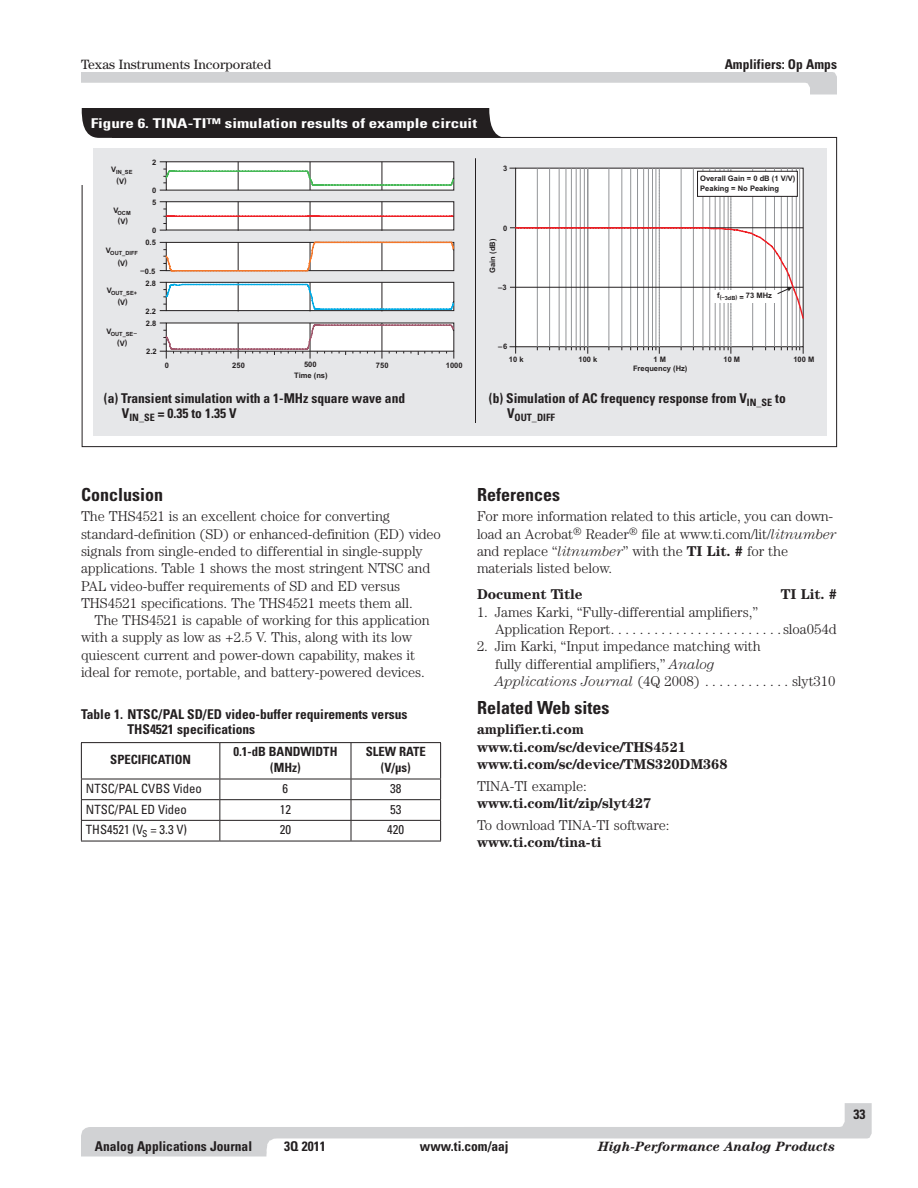
<style>
.page{position:relative;width:918px;height:1188px;background:#fff}
.page>*{position:absolute;margin:0;border:0;box-sizing:border-box;transform-origin:0 0}
.t1{font:700 condensed 18px "Univers";color:#231f20}
.t2{font:300 14.25px/17.2px "Century";letter-spacing:-.005em;color:#231f20}
.t3{font:700 14.25px/17.2px "Century";letter-spacing:-.005em;color:#231f20}
.t4{font:700 condensed 13.5px/15px "Univers";color:#231f20}
.t5{font:700 condensed 13.5px "Univers";color:#fff;scale:1.26 1}
.t6{font:italic 700 13.5px "Century";color:#231f20}
.t7{font:13.5px "Century";color:#231f20}
.t8{font:condensed 12.75px "Univers";color:#231f20}
.t9{font:700 condensed 12.75px/15.8px "Univers";color:#231f20;text-align:center}
.t10{font:700 condensed 10.2px "Univers";color:#231f20}
.t11{font:700 7.5px/9.6px "Arial";color:#231f20}
.t12{font:700 5.7px "Arial";color:#231f20}
.s1{font-style:italic}
.s2{font-weight:700}
</style>
<div class="page">
<svg style="left:81px;top:72px;width:756px;height:22px"></svg>
<svg style="left:81px;top:1103px;width:791px;height:53px"></svg>
<div style="left:283px;top:1139px;width:554px;height:17px;background:#fff"></div>
<div style="left:93px;top:148px;width:733px;height:287px;background:#e6e7e9"></div>
<svg style="left:160px;top:162px;width:295px;height:29px;background:#e5ece6"></svg>
<svg style="left:160px;top:282px;width:295px;height:29px;background:#dee8ec"></svg>
<svg style="left:160px;top:323px;width:295px;height:36px"></svg>
<svg style="left:160px;top:201px;width:295px;height:71px"></svg>
<div style="left:82px;top:108px;width:425px;height:30px;background:#231f20"></div>
<svg style="left:509px;top:168px;width:295px;height:186px;background:#ebe9ea"></svg>
<hr style="left:81px;top:742px;width:139px;height:1px;background:#231f20">
<hr style="left:81px;top:743px;width:1px;height:36px;background:#231f20">
<hr style="left:220px;top:742px;width:131px;height:1px;background:#231f20">
<hr style="left:219px;top:743px;width:1px;height:36px;background:#231f20">
<hr style="left:351px;top:742px;width:90px;height:1px;background:#231f20">
<hr style="left:351px;top:743px;width:1px;height:36px;background:#231f20">
<hr style="left:440px;top:743px;width:1px;height:36px;background:#231f20">
<hr style="left:81px;top:779px;width:139px;height:1px;background:#231f20">
<hr style="left:220px;top:779px;width:131px;height:1px;background:#231f20">
<hr style="left:351px;top:779px;width:90px;height:1px;background:#231f20">
<hr style="left:81px;top:799px;width:139px;height:1px;background:#231f20">
<hr style="left:220px;top:799px;width:131px;height:1px;background:#231f20">
<hr style="left:351px;top:799px;width:90px;height:1px;background:#231f20">
<hr style="left:81px;top:820px;width:139px;height:1px;background:#231f20">
<svg style="left:81px;top:779px;width:1px;height:62px"></svg>
<hr style="left:220px;top:820px;width:131px;height:1px;background:#231f20">
<svg style="left:219px;top:779px;width:1px;height:62px"></svg>
<hr style="left:351px;top:820px;width:90px;height:1px;background:#231f20">
<svg style="left:351px;top:779px;width:1px;height:62px"></svg>
<svg style="left:440px;top:779px;width:1px;height:62px"></svg>
<hr style="left:81px;top:841px;width:139px;height:1px;background:#231f20">
<hr style="left:220px;top:841px;width:131px;height:1px;background:#231f20">
<hr style="left:351px;top:841px;width:90px;height:1px;background:#231f20">
<hr style="left:475px;top:158px;width:1px;height:265px;background:#231f20">
<p class="t7" style="left:81px;top:56px;width:192px">Texas Instruments Incorporated</p>
<p class="t4" style="left:725px;top:57px;width:114px">Amplifiers: Op Amps</p>
<p class="t5" style="left:91px;top:114px;width:308px">Figure 6. TINA-TI™ simulation results of example circuit</p>
<p class="t11" style="left:111px;top:166px;width:7px">V</p>
<p class="t12" style="left:116px;top:170px;width:18px">IN_SE</p>
<p class="t11" style="left:117px;top:176px;width:12px">(V)</p>
<p class="t12" style="left:113px;top:211px;width:19px"><sup>V</sup>OCM</p>
<p class="t11" style="left:118px;top:216px;width:12px">(V)</p>
<p class="t11" style="left:152px;top:158px;width:6px">2</p>
<p class="t11" style="left:152px;top:186px;width:6px">0</p>
<p class="t11" style="left:152px;top:198px;width:6px">5</p>
<p class="t11" style="left:152px;top:226px;width:6px">0</p>
<p class="t11" style="left:145px;top:239px;width:12px">0.5</p>
<p class="t12" style="left:106px;top:251px;width:34px"><sup>V</sup>OUT_DIFF</p>
<p class="t11" style="left:118px;top:258px;width:12px">(V)</p>
<p class="t11" style="left:140px;top:267px;width:17px">–0.5</p>
<p class="t12" style="left:107px;top:291px;width:32px"><sup>V</sup>OUT_SE+</p>
<p class="t11" style="left:118px;top:297px;width:12px">(V)</p>
<p class="t12" style="left:106px;top:331px;width:32px"><sup>V</sup>OUT_SE–</p>
<p class="t11" style="left:117px;top:339px;width:12px">(V)</p>
<p class="t11" style="left:146px;top:279px;width:12px">2.8</p>
<p class="t11" style="left:146px;top:307px;width:12px">2.2</p>
<p class="t11" style="left:146px;top:319px;width:12px">2.8</p>
<p class="t11" style="left:146px;top:347px;width:12px">2.2</p>
<p class="t11" style="left:165px;top:361px;width:6px">0</p>
<p class="t11" style="left:232px;top:361px;width:14px">250</p>
<p class="t11" style="left:304px;top:361px;width:14px">500</p>
<p class="t11" style="left:376px;top:361px;width:14px">750</p>
<p class="t11" style="left:446px;top:361px;width:18px">1000</p>
<p class="t11" style="left:294px;top:371px;width:35px">Time (ns)</p>
<p class="t11" style="left:503px;top:164px;width:6px">3</p>
<p class="t11" style="left:503px;top:224px;width:6px">0</p>
<p class="t11" style="left:488px;top:273px;width:35px;rotate:-90deg">Gain (dB)</p>
<p class="t11" style="left:498px;top:283px;width:10px">–3</p>
<p class="t11" style="left:498px;top:342px;width:11px">–6</p>
<p class="t11" style="left:700px;top:174px;width:97px">Overall Gain = 0 dB (1 V/V)<br>Peaking = No Peaking</p>
<p class="t11" style="left:717px;top:291px;width:56px">f<sub>(–3dB)</sub> = 73 MHz</p>
<p class="t11" style="left:509px;top:355px;width:16px">10 k</p>
<p class="t11" style="left:579px;top:355px;width:20px">100 k</p>
<p class="t11" style="left:654px;top:355px;width:14px">1 M</p>
<p class="t11" style="left:723px;top:355px;width:18px">10 M</p>
<p class="t11" style="left:793px;top:355px;width:22px">100 M</p>
<p class="t11" style="left:633px;top:365px;width:56px">Frequency (Hz)</p>
<p class="t4" style="left:122px;top:390px;width:285px;text-indent:-18px">(a) Transient simulation with a 1-MHz square wave and<br>V<sub>IN_SE</sub> = 0.35 to 1.35 V</p>
<p class="t4" style="left:489px;top:390px;width:298px">(b) Simulation of AC frequency response from V<sub>IN_SE</sub> to</p>
<p class="t10" style="left:507px;top:411px;width:49px"><sup>V</sup>OUT_DIFF</p>
<p class="t1" style="left:81px;top:484px;width:84px">Conclusion</p>
<p class="t2" style="left:81px;top:508px;width:361px">The THS4521 is an excellent choice for converting standard-definition (SD) or enhanced-definition (ED) video signals from single-ended to differential in single-supply applications. Table 1 shows the most stringent NTSC and PAL video-buffer requirements of SD and ED versus THS4521 specifications. The THS4521 meets them all.</p>
<p class="t2" style="left:81px;top:611px;width:350px;text-indent:13px">The THS4521 is capable of working for this application with a supply as low as +2.5 V. This, along with its low quiescent current and power-down capability, makes it ideal for remote, portable, and battery-powered devices.</p>
<p class="t4" style="left:128px;top:707px;width:282px;text-indent:-46px">Table 1. NTSC/PAL SD/ED video-buffer requirements versus<br>THS4521 specifications</p>
<p class="t9" style="left:110px;top:752px;width:82px">SPECIFICATION</p>
<p class="t9" style="left:233px;top:744px;width:106px">0.1-dB BANDWIDTH (MHz)</p>
<p class="t9" style="left:366px;top:744px;width:62px">SLEW RATE (V/µs)</p>
<p class="t8" style="left:86px;top:780px;width:118px">NTSC/PAL CVBS Video</p>
<p class="t8" style="left:283px;top:780px;width:7px">6</p>
<p class="t8" style="left:390px;top:780px;width:13px">38</p>
<p class="t8" style="left:86px;top:801px;width:103px">NTSC/PAL ED Video</p>
<p class="t8" style="left:280px;top:801px;width:13px">12</p>
<p class="t8" style="left:390px;top:801px;width:13px">53</p>
<p class="t8" style="left:86px;top:822px;width:103px">THS4521 (V<sub>S</sub> = 3.3 V)</p>
<p class="t8" style="left:280px;top:822px;width:13px">20</p>
<p class="t8" style="left:387px;top:822px;width:18px">420</p>
<p class="t1" style="left:477px;top:484px;width:84px">References</p>
<p class="t2" style="left:477px;top:508px;width:361px">For more information related to this article, you can down&shy;load an Acrobat<sup>®</sup> Reader<sup>®</sup> file at www.ti.com/lit/<span class="s1">litnumber </span>and replace “<span class="s1">litnumber</span>” with the <span class="s2">TI Lit. #</span> for the materials listed below.</p>
<p class="t3" style="left:477px;top:586px;width:107px">Document Title</p>
<p class="t3" style="left:781px;top:586px;width:58px">TI Lit. #</p>
<p class="t2" style="left:495px;top:603px;width:264px;text-indent:-18px">1. James Karki, “Fully-differential amplifiers,”<br>Application Report .......................</p>
<p class="t2" style="left:783px;top:620px;width:55px">sloa054d</p>
<p class="t2" style="left:495px;top:638px;width:267px;text-indent:-18px">2. Jim Karki, “Input impedance matching with fully differential amplifiers,” <span class="s1">Analog<br>Applications Journal</span> (4Q 2008) .............</p>
<p class="t2" style="left:792px;top:672px;width:45px">slyt310</p>
<p class="t1" style="left:477px;top:697px;width:134px">Related Web sites</p>
<p class="t3" style="left:477px;top:721px;width:252px">amplifier.ti.com www.ti.com/sc/device/THS4521 www.ti.com/sc/device/TMS320DM368</p>
<p class="t2" style="left:477px;top:777px;width:111px">TINA-TI example:</p>
<p class="t3" style="left:477px;top:794px;width:176px">www.ti.com/lit/zip/slyt427</p>
<p class="t2" style="left:477px;top:816px;width:194px">To download TINA-TI software:</p>
<p class="t3" style="left:477px;top:833px;width:126px">www.ti.com/tina-ti</p>
<p class="t4" style="left:95px;top:1138px;width:159px">Analog Applications Journal</p>
<p class="t4" style="left:284px;top:1139px;width:43px">3Q 2011</p>
<p class="t4" style="left:420px;top:1139px;width:90px">www.ti.com/aaj</p>
<p class="t6" style="left:598px;top:1139px;width:239px">High-Performance Analog Products</p>
<p class="t4" style="left:854px;top:1107px;width:13px">33</p>
</div>
